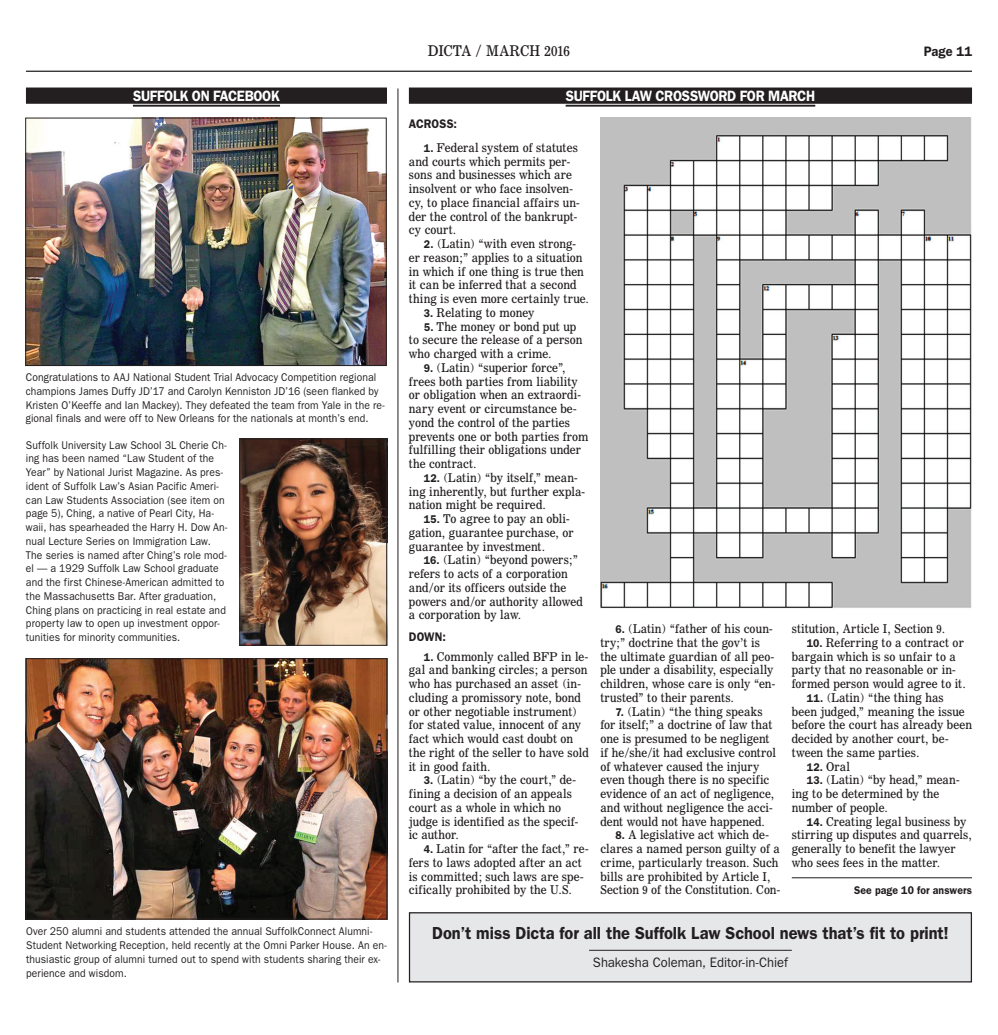
<style>
.page{position:relative;width:998px;height:1035px;background:#fff}
.page>*{position:absolute;margin:0;border:0;box-sizing:border-box;transform-origin:0 0}
.t1{font:600 17.5px "Franklin Gothic";color:#231f20;scale:.94 1}
.t2{font:600 15px "Franklin Gothic";letter-spacing:-.02em;color:#fff;scale:.92 1}
.t3{font:13.75px "Franklin Gothic";color:#231f20;scale:.94 1}
.t4{font:13.75px "AT News Number Two";letter-spacing:-.005em;color:#231f20;scale:.93 1}
.t5{font:600 13.75px "Franklin Gothic";color:#231f20;scale:.93 1}
.t6{font:600 12.5px "Franklin Gothic";letter-spacing:.005em;color:#231f20;scale:.93 1}
.t7{font:11.25px/13.8px "AT News Number Two";letter-spacing:.01em;color:#231f20;scale:.93 1}
.t8{font:11.25px/13.8px "Franklin Gothic";letter-spacing:.01em;color:#231f20;scale:.92 1}
.t9{font:600 11.25px "Franklin Gothic";letter-spacing:.01em;color:#231f20;scale:.93 1}
.s1{font-family:"Franklin Gothic";font-weight:600}
</style>
<div class="page">
<img style="left:600px;top:118px;width:372px;height:491px">
<hr style="left:26px;top:71px;width:946px;height:1px;background:#231f20">
<div style="left:409px;top:88px;width:563px;height:16px;background:#231f20"></div>
<hr style="left:565px;top:105px;width:250px;height:2px;background:#231f20">
<hr style="left:792px;top:877px;width:180px;height:1px;background:#231f20">
<hr style="left:398px;top:88px;width:1px;height:894px;background:#231f20">
<img style="left:28px;top:660px;width:357px;height:257px">
<div style="left:26px;top:658px;width:361px;height:261px;border:1px solid #231f20"></div>
<img style="left:27px;top:120px;width:357px;height:244px">
<div style="left:25px;top:118px;width:361px;height:248px;border:1px solid #231f20"></div>
<img style="left:241px;top:441px;width:144px;height:203px">
<div style="left:239px;top:439px;width:148px;height:207px;border:1px solid #231f20"></div>
<div style="left:26px;top:88px;width:361px;height:16px;background:#231f20"></div>
<hr style="left:133px;top:105px;width:147px;height:2px;background:#231f20">
<div style="left:409px;top:913px;width:562px;height:69px;background:#e6e7e9"></div>
<div style="left:409px;top:912px;width:563px;height:70px;border:1px solid #231f20"></div>
<hr style="left:589px;top:950px;width:203px;height:1px;background:#231f20">
<p class="t2" style="left:133px;top:87px;width:161px">Suffolk on facebook</p>
<p class="t8" style="left:26px;top:370px;width:392px">Congratulations to AAJ National Student Trial Advocacy Competition regional champions James Duffy JD’17 and Carolyn Kenniston JD’16 (seen flanked by Kristen O’Keeffe and Ian Mackey). They defeated the team from Yale in the re&shy;gional finals and were off to New Orleans for the nationals at month’s end.</p>
<p class="t8" style="left:26px;top:438px;width:221px">Suffolk University Law School 3L Cherie Ch&shy;ing has been named “Law Student of the Year” by National Jurist Magazine. As pres&shy;ident of Suffolk Law’s Asian Pacific Ameri&shy;can Law Students Association (see item on page 5), Ching, a native of Pearl City, Ha&shy;waii, has spearheaded the Harry H. Dow An&shy;nual Lecture Series on Immigration Law.<br>The series is named after Ching’s role mod&shy;el — a 1929 Suffolk Law School graduate and the first Chinese-American admitted to the Massachusetts Bar. After graduation, Ching plans on practicing in real estate and property law to open up investment oppor&shy;tunities for minority communities.</p>
<p class="t8" style="left:26px;top:924px;width:393px">Over 250 alumni and students attended the annual SuffolkConnect Alumni-Student Networking Reception, held recently at the Omni Parker House. An en&shy;thusiastic group of alumni turned out to spend with students sharing their ex&shy;perience and wisdom.</p>
<p class="t4" style="left:428px;top:42px;width:154px">DICTA / MARCH 2016</p>
<p class="t5" style="left:924px;top:43px;width:53px">Page 11</p>
<p class="t2" style="left:566px;top:87px;width:109px">Suffolk law crossword</p>
<p class="t2" style="left:740px;top:87px;width:83px">for march</p>
<p class="t6" style="left:409px;top:116px;width:53px">ACROSS:</p>
<p class="t7" style="left:409px;top:141px;width:185px;text-indent:15px"><span class="s1">1.</span> Federal system of statutes and courts which permits per&shy;sons and businesses which are insolvent or who face insolven&shy;cy, to place financial affairs un&shy;der the control of the bankrupt&shy;cy court.</p>
<p class="t7" style="left:409px;top:237px;width:195px;text-indent:15px"><span class="s1">2.</span> (Latin) “with even strong&shy;er reason;” applies to a situation in which if one thing is true then it can be inferred that a second thing is even more certainly true.</p>
<p class="t7" style="left:424px;top:306px;width:120px"><span class="s1">3.</span> Relating to money</p>
<p class="t7" style="left:409px;top:319px;width:188px;text-indent:15px"><span class="s1">5.</span> The money or bond put up to secure the release of a person who charged with a crime.</p>
<p class="t7" style="left:409px;top:361px;width:195px;text-indent:15px"><span class="s1">9.</span> (Latin) “superior force”, frees both parties from liability or obligation when an extraordi&shy;nary event or circumstance be&shy;yond the control of the parties prevents one or both parties from fulfilling their obligations under the contract.</p>
<p class="t7" style="left:409px;top:471px;width:191px;text-indent:15px"><span class="s1">12.</span> (Latin) “by itself,” mean&shy;ing inherently, but further expla&shy;nation might be required.</p>
<p class="t7" style="left:409px;top:512px;width:179px;text-indent:15px"><span class="s1">15.</span> To agree to pay an obli&shy;gation, guarantee purchase, or guarantee by investment.</p>
<p class="t7" style="left:409px;top:553px;width:189px;text-indent:15px"><span class="s1">16.</span> (Latin) “beyond powers;” refers to acts of a corporation and/or its officers outside the powers and/or authority allowed a corporation by law.</p>
<p class="t6" style="left:409px;top:629px;width:41px">DOWN:</p>
<p class="t7" style="left:409px;top:649px;width:195px;text-indent:15px"><span class="s1">1.</span> Commonly called BFP in le&shy;gal and banking circles; a person who has purchased an asset (in&shy;cluding a promissory note, bond or other negotiable instrument) for stated value, innocent of any fact which would cast doubt on the right of the seller to have sold it in good faith.</p>
<p class="t7" style="left:409px;top:773px;width:184px;text-indent:15px"><span class="s1">3.</span> (Latin) “by the court,” de&shy;fining a decision of an appeals court as a whole in which no judge is identified as the specif&shy;ic author.</p>
<p class="t7" style="left:409px;top:842px;width:195px;text-indent:15px"><span class="s1">4.</span> Latin for “after the fact,” re&shy;fers to laws adopted after an act is committed; such laws are spe&shy;cifically prohibited by the U.S.</p>
<p class="t7" style="left:600px;top:622px;width:190px;text-indent:15px"><span class="s1">6.</span> (Latin) “father of his coun&shy;try;” doctrine that the gov’t is the ultimate guardian of all peo&shy;ple under a disability, especially children, whose care is only “en&shy;trusted” to their parents.</p>
<p class="t7" style="left:600px;top:704px;width:190px;text-indent:15px"><span class="s1">7.</span> (Latin) “the thing speaks for itself;” a doctrine of law that one is presumed to be negligent if he/she/it had exclusive control of whatever caused the injury even though there is no specific evidence of an act of negligence, and without negligence the acci&shy;dent would not have happened.</p>
<p class="t7" style="left:600px;top:828px;width:195px;text-indent:15px"><span class="s1">8.</span> A legislative act which de&shy;clares a named person guilty of a crime, particularly treason. Such bills are prohibited by Article I, Section 9 of the Constitution. Con-</p>
<p class="t7" style="left:792px;top:622px;width:166px">stitution, Article I, Section 9.</p>
<p class="t7" style="left:792px;top:636px;width:189px;text-indent:15px"><span class="s1">10.</span> Referring to a contract or bargain which is so unfair to a party that no reasonable or in&shy;formed person would agree to it.</p>
<p class="t7" style="left:792px;top:691px;width:195px;text-indent:15px"><span class="s1">11.</span> (Latin) “the thing has<br>been judged,” meaning the issue before the court has already been decided by another court, be&shy;tween the same parties.</p>
<p class="t7" style="left:807px;top:759px;width:48px"><span class="s1">12.</span> Oral</p>
<p class="t7" style="left:792px;top:773px;width:182px;text-indent:15px"><span class="s1">13.</span> (Latin) “by head,” mean&shy;ing to be determined by the number of people.</p>
<p class="t7" style="left:792px;top:814px;width:195px;text-indent:15px"><span class="s1">14.</span> Creating legal business by stirring up disputes and quarrels, generally to benefit the lawyer who sees fees in the matter.</p>
<p class="t9" style="left:854px;top:884px;width:128px">See page 10 for answers</p>
<p class="t1" style="left:432px;top:923px;width:551px">Don’t miss Dicta for all the Suffolk Law School news that’s fit to print!</p>
<p class="t3" style="left:593px;top:954px;width:209px">Shakesha Coleman, Editor-in-Chief</p>
</div>
